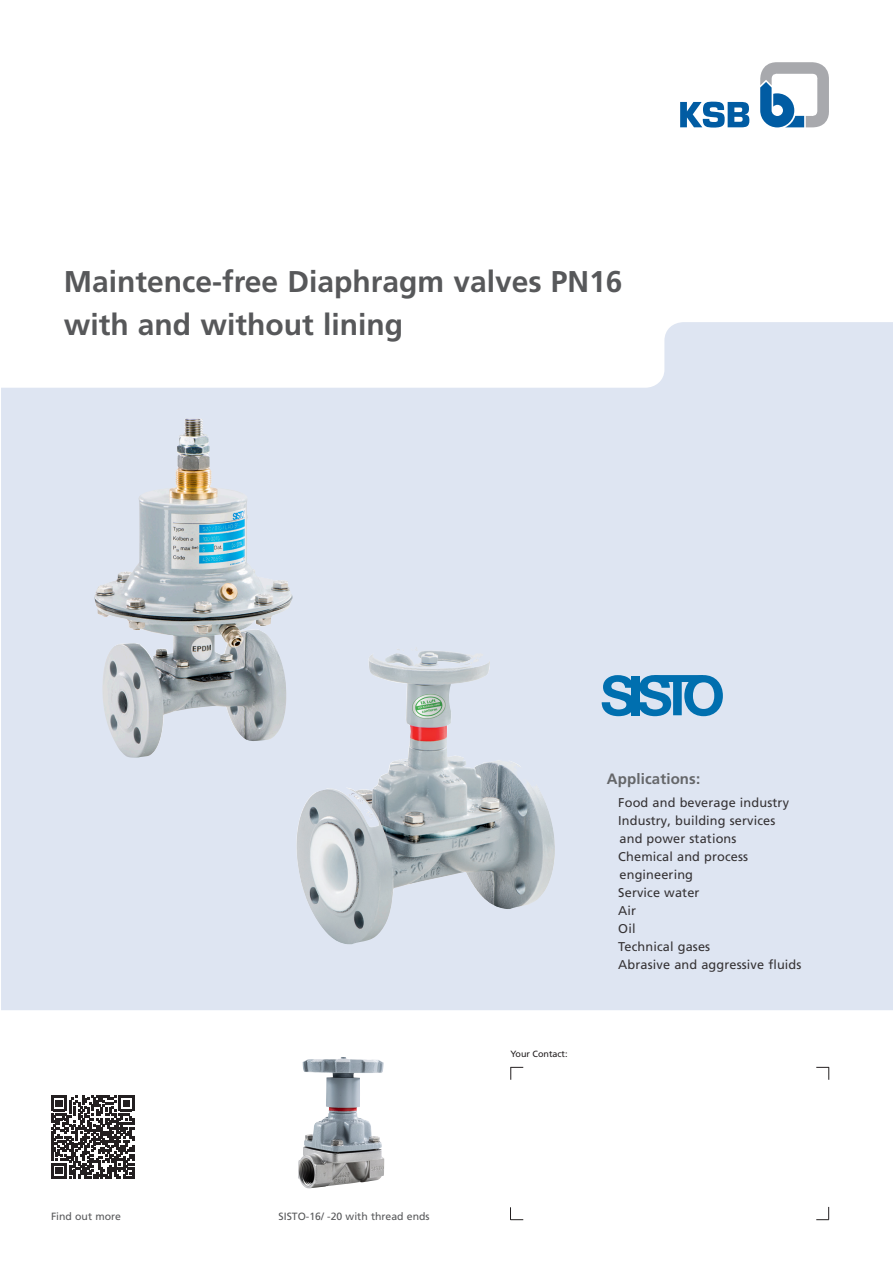
<style>
.page{position:relative;width:893px;height:1263px;background:#fff}
.page>*{position:absolute;margin:0;border:0;box-sizing:border-box;transform-origin:0 0}
.Heading{font:700 30px "Frutiger LT Pro";color:#57585a}
.t1{font:700 15px "Frutiger LT Pro";letter-spacing:.01em;color:#57585a}
.t2{font:12.75px/18px "Frutiger LT Pro";letter-spacing:.01em;color:#231f20}
.t3{font:10.5px "Frutiger LT Pro";color:#57585a}
.t4{font:9px "Frutiger LT Pro";color:#231f20}
</style>
<div class="page">
<img style="left:1px;top:322px;width:892px;height:688px">
<svg style="left:760px;top:62px;width:69px;height:65px"></svg>
<svg style="left:680px;top:102px;width:69px;height:26px"></svg>
<svg style="left:510px;top:1067px;width:13px;height:13px"></svg>
<svg style="left:816px;top:1067px;width:13px;height:13px"></svg>
<svg style="left:510px;top:1207px;width:13px;height:13px"></svg>
<svg style="left:816px;top:1207px;width:13px;height:13px"></svg>
<img style="left:293px;top:647px;width:262px;height:297px">
<svg style="left:602px;top:675px;width:121px;height:41px;background:#539bc8"></svg>
<img style="left:94px;top:418px;width:113px;height:340px">
<img style="left:298px;top:1058px;width:43px;height:130px">
<svg style="left:51px;top:1095px;width:83px;height:84px"></svg>
<p class="Heading" style="left:64px;top:263px;width:560px">Maintence-free Diaphragm valves PN16</p>
<p class="Heading" style="left:64px;top:307px;width:341px">with and without lining</p>
<p class="t3" style="left:51px;top:1210px;width:72px">Find out more</p>
<p class="t3" style="left:279px;top:1210px;width:153px">SISTO-16/ -20 with thread ends</p>
<p class="t4" style="left:510px;top:1049px;width:59px">Your Contact:</p>
<p class="t1" style="left:607px;top:770px;width:95px">Applications:</p>
<p class="t2" style="left:618px;top:793px;width:185px">Food and beverage industry<br>Industry, building services<br>and power stations<br>Chemical and process engineering<br>Service water<br>Air<br>Oil<br>Technical gases<br>Abrasive and aggressive fluids</p>
</div>
